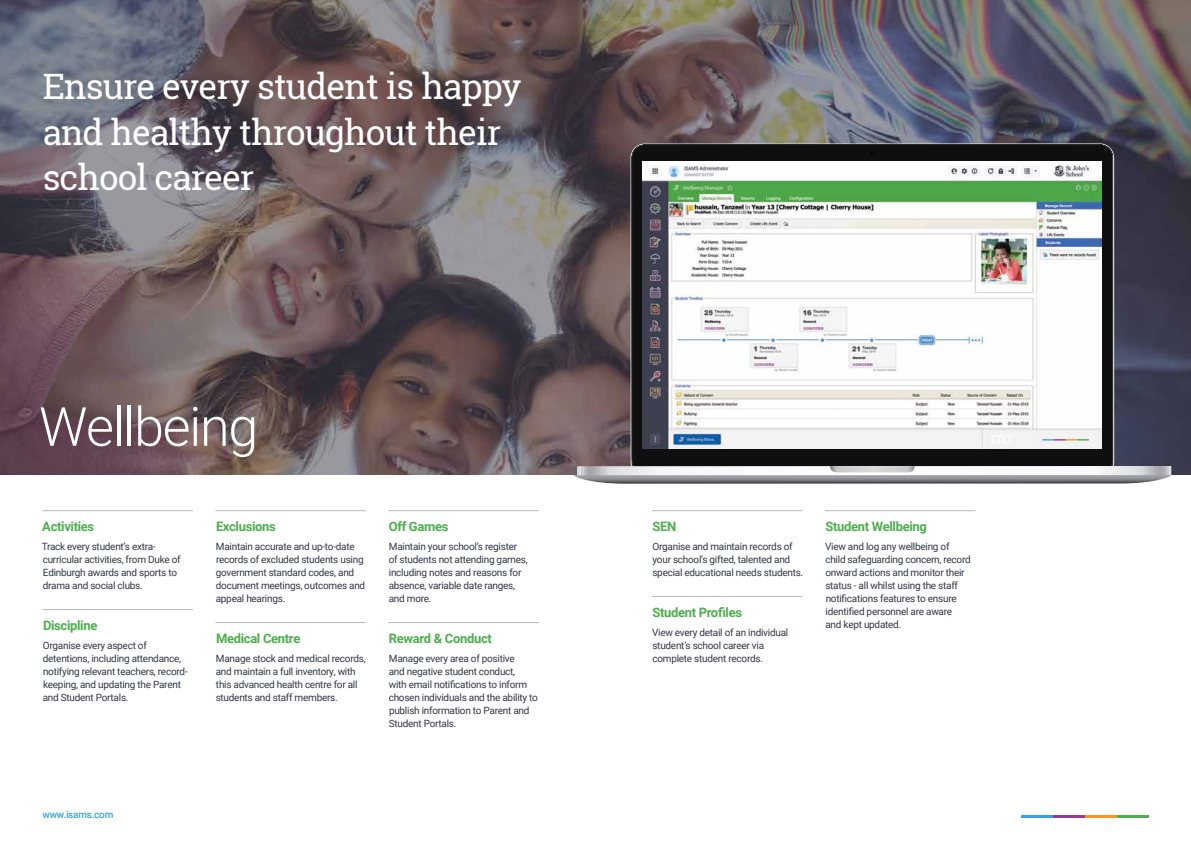
<style>
.page{position:relative;width:1191px;height:842px;background:#fff}
.page>*{position:absolute;margin:0;border:0;box-sizing:border-box;transform-origin:0 0}
.t1{font:300 54px "Roboto";letter-spacing:-.025em;color:#fff}
.t2{font:35px/45.5px "Roboto Slab";letter-spacing:-.025em;color:#fff}
.t3{font:700 13px "Roboto";letter-spacing:-.025em;color:#4daf4d}
.t4{font:10px/13px "Roboto";letter-spacing:-.025em;color:#313747}
.t5{font:500 10px "Roboto";letter-spacing:-.025em;color:#39a4dc}
</style>
<div class="page">
<img style="left:0;top:0;width:1191px;height:474px">
<hr style="left:43px;top:510px;width:150px;height:1px;background:#b6b6bc">
<hr style="left:43px;top:609px;width:150px;height:1px;background:#b6b6bc">
<hr style="left:215px;top:510px;width:151px;height:1px;background:#b6b6bc">
<hr style="left:215px;top:622px;width:151px;height:1px;background:#b6b6bc">
<hr style="left:388px;top:510px;width:151px;height:1px;background:#b6b6bc">
<hr style="left:388px;top:622px;width:151px;height:1px;background:#b6b6bc">
<div style="left:632px;top:146px;width:480px;height:320px;background:#0f0f10"></div>
<svg style="left:870px;top:153px;width:4px;height:3px"></svg>
<svg style="left:573px;top:466px;width:598px;height:18px"></svg>
<img style="left:642px;top:162px;width:459px;height:287px">
<hr style="left:652px;top:510px;width:150px;height:1px;background:#b6b6bc">
<hr style="left:652px;top:596px;width:150px;height:1px;background:#b6b6bc">
<hr style="left:825px;top:510px;width:150px;height:1px;background:#b6b6bc">
<hr style="left:1020px;top:815px;width:32px;height:3px;background:#39a4dc">
<hr style="left:1052px;top:815px;width:32px;height:3px;background:#903f98">
<hr style="left:1084px;top:815px;width:32px;height:3px;background:#f89725">
<hr style="left:1116px;top:815px;width:32px;height:3px;background:#4daf4d">
<h2 class="t2" style="left:43px;top:63px;width:480px">Ensure every student is happy and healthy throughout their school career</h2>
<h1 class="t1" style="left:39px;top:389px;width:221px">Wellbeing</h1>
<h3 class="t3" style="left:42px;top:517px;width:53px">Activities</h3>
<p class="t4" style="left:42px;top:539px;width:140px">Track every student’s extra&shy;curricular activities, from Duke of<br>Edinburgh awards and sports to drama and social clubs.</p>
<h3 class="t3" style="left:43px;top:616px;width:56px">Discipline</h3>
<p class="t4" style="left:43px;top:638px;width:146px">Organise every aspect of detentions, including attendance, notifying relevant teachers, record&shy;keeping, and updating the Parent and Student Portals.</p>
<h3 class="t3" style="left:216px;top:517px;width:61px">Exclusions</h3>
<p class="t4" style="left:216px;top:539px;width:151px">Maintain accurate and up-to-date records of excluded students using government standard codes, and document meetings, outcomes and appeal hearings.</p>
<h3 class="t3" style="left:216px;top:629px;width:86px">Medical Centre</h3>
<p class="t4" style="left:216px;top:651px;width:152px">Manage stock and medical records, and maintain a full inventory, with this advanced health centre for all students and staff members.</p>
<h3 class="t3" style="left:389px;top:517px;width:61px">Off Games</h3>
<p class="t4" style="left:389px;top:539px;width:140px">Maintain your school’s register of students not attending games, including notes and reasons for absence, variable date ranges, and more.</p>
<h3 class="t3" style="left:389px;top:629px;width:104px">Reward &amp; Conduct</h3>
<p class="t4" style="left:389px;top:651px;width:151px">Manage every area of positive<br>and negative student conduct,<br>with email notifications to inform chosen individuals and the ability to publish information to Parent and<br>Student Portals.</p>
<p class="t5" style="left:43px;top:808px;width:72px">www.isams.com</p>
<h3 class="t3" style="left:652px;top:517px;width:25px">SEN</h3>
<p class="t4" style="left:652px;top:539px;width:152px">Organise and maintain records of your school’s gifted, talented and special educational needs students.</p>
<h3 class="t3" style="left:652px;top:603px;width:91px">Student Profiles</h3>
<p class="t4" style="left:652px;top:625px;width:138px">View every detail of an individual student’s school career via complete student records.</p>
<h3 class="t3" style="left:825px;top:517px;width:103px">Student Wellbeing</h3>
<p class="t4" style="left:825px;top:539px;width:147px">View and log any wellbeing of child safeguarding concern, record onward actions and monitor their status - all whilst using the staff notifications features to ensure identified personnel are aware<br>and kept updated.</p>
</div>
